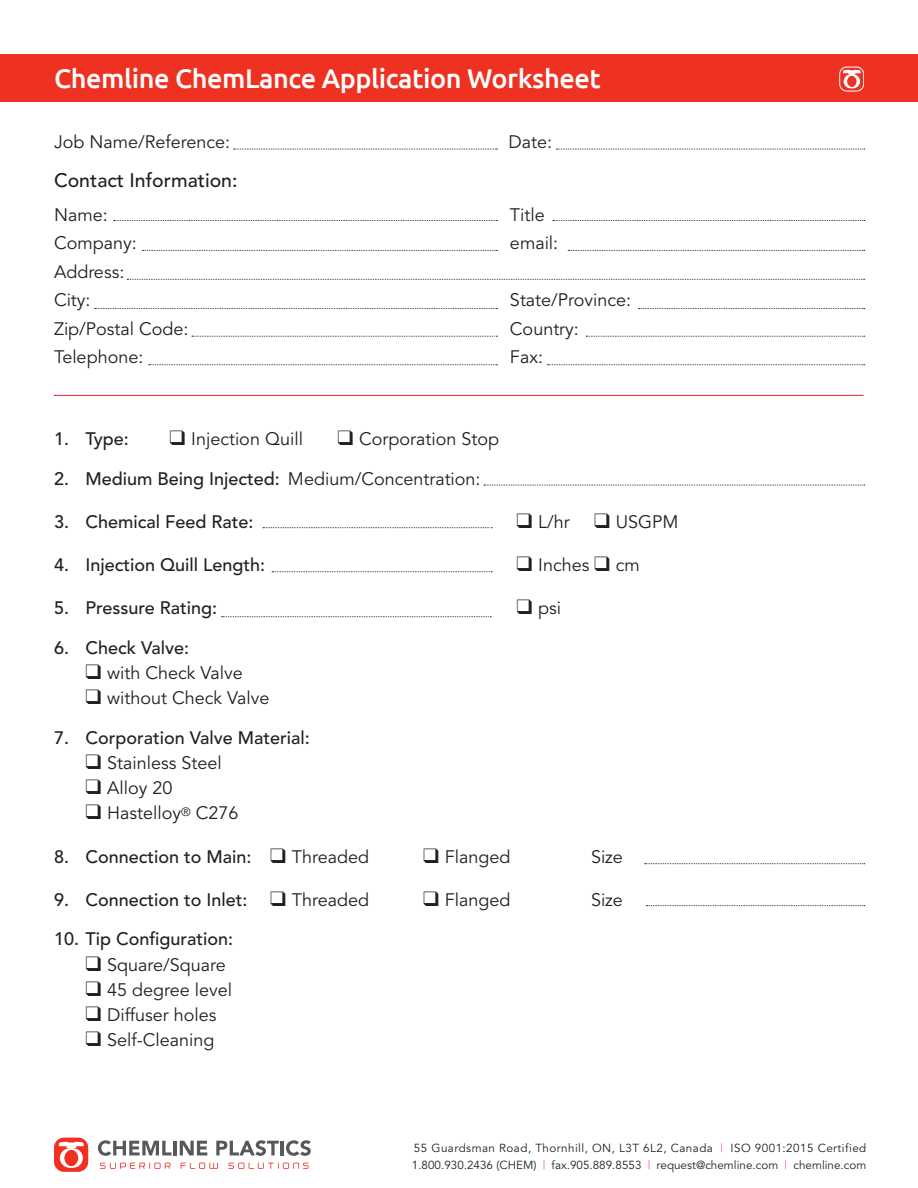
<style>
.page{position:relative;width:918px;height:1188px;background:#fff}
.page>*{position:absolute;margin:0;border:0;box-sizing:border-box;transform-origin:0 0}
.Header_on_thin_Red{font:500 27px "Ubuntu";letter-spacing:-.015em;color:#fff}
.t1{font:500 19.5px "Avenir LT Std";color:#231f20}
.t2{font:18px "Avenir LT Std";color:#231f20}
.t3{font:500 18px "Avenir LT Std";color:#231f20}
.t4{font:11.7px "Avenir LT Std";letter-spacing:.005em;color:#231f20}
.t5{font:11.7px "Avenir LT Std";letter-spacing:.04em;color:#231f20}
.s1{font-weight:400}
.s2{font-size:9px;color:#ef3122}
</style>
<div class="page">
<div style="left:0;top:54px;width:918px;height:48px;background:#ef3122"></div>
<svg style="left:840px;top:67px;width:24px;height:24px"></svg>
<div style="left:839px;top:67px;width:25px;height:24px;border:1px solid #fff;border-radius:7px"></div>
<svg style="left:843px;top:70px;width:17px;height:18px"></svg>
<svg style="left:484px;top:485px;width:381px;height:1px"></svg>
<svg style="left:263px;top:527px;width:229px;height:1px"></svg>
<svg style="left:645px;top:863px;width:220px;height:1px"></svg>
<hr style="left:54px;top:395px;width:809px;height:1px;background:#e91a2c">
<svg style="left:114px;top:220px;width:384px;height:1px"></svg>
<svg style="left:142px;top:250px;width:356px;height:1px"></svg>
<svg style="left:95px;top:308px;width:403px;height:1px"></svg>
<svg style="left:192px;top:336px;width:306px;height:1px"></svg>
<svg style="left:638px;top:308px;width:227px;height:1px"></svg>
<svg style="left:234px;top:149px;width:264px;height:1px"></svg>
<svg style="left:556px;top:149px;width:309px;height:1px"></svg>
<svg style="left:127px;top:279px;width:738px;height:1px"></svg>
<svg style="left:553px;top:220px;width:312px;height:1px"></svg>
<svg style="left:568px;top:250px;width:297px;height:1px"></svg>
<svg style="left:586px;top:336px;width:279px;height:1px"></svg>
<svg style="left:149px;top:364px;width:349px;height:1px"></svg>
<svg style="left:547px;top:364px;width:318px;height:1px"></svg>
<svg style="left:272px;top:571px;width:220px;height:1px"></svg>
<svg style="left:222px;top:616px;width:269px;height:1px"></svg>
<svg style="left:646px;top:905px;width:219px;height:1px"></svg>
<div style="left:54px;top:1138px;width:34px;height:34px;background:#ef3122;border-radius:10px"></div>
<svg style="left:59px;top:1142px;width:24px;height:25px"></svg>
<svg style="left:98px;top:1140px;width:74px;height:16px"></svg>
<hr style="left:173px;top:1141px;width:4px;height:14px;background:#57585a">
<svg style="left:180px;top:1141px;width:27px;height:14px"></svg>
<svg style="left:216px;top:1140px;width:63px;height:16px"></svg>
<hr style="left:281px;top:1141px;width:3px;height:14px;background:#57585a">
<svg style="left:286px;top:1140px;width:25px;height:16px"></svg>
<svg style="left:100px;top:1163px;width:71px;height:6px"></svg>
<svg style="left:181px;top:1163px;width:37px;height:6px"></svg>
<svg style="left:228px;top:1163px;width:81px;height:6px"></svg>
<p class="Header_on_thin_Red" style="left:54px;top:62px;width:548px">Chemline ChemLance Application Worksheet</p>
<p class="t2" style="left:54px;top:131px;width:178px">Job Name/Reference:</p>
<p class="t2" style="left:508px;top:131px;width:45px">Date:</p>
<p class="t1" style="left:54px;top:169px;width:185px">Contact Information:</p>
<p class="t2" style="left:54px;top:204px;width:55px">Name:</p>
<p class="t2" style="left:510px;top:204px;width:36px">Title</p>
<p class="t2" style="left:54px;top:233px;width:84px">Company:</p>
<p class="t2" style="left:510px;top:233px;width:50px">email:</p>
<p class="t2" style="left:54px;top:261px;width:72px">Address:</p>
<p class="t2" style="left:54px;top:290px;width:38px">City:</p>
<p class="t2" style="left:510px;top:290px;width:123px">State/Province:</p>
<p class="t2" style="left:54px;top:318px;width:136px">Zip/Postal Code:</p>
<p class="t2" style="left:510px;top:318px;width:70px">Country:</p>
<p class="t2" style="left:54px;top:347px;width:91px">Telephone:</p>
<p class="t2" style="left:510px;top:347px;width:35px">Fax:</p>
<p class="t3" style="left:54px;top:428px;width:76px">1. Type:</p>
<p class="t2" style="left:170px;top:428px;width:135px">❑ Injection Quill</p>
<p class="t2" style="left:338px;top:428px;width:163px">❑ Corporation Stop</p>
<p class="t3" style="left:54px;top:468px;width:428px">2. Medium Being Injected: <span class="s1">Medium/Concentration:</span></p>
<p class="t3" style="left:54px;top:511px;width:201px">3. Chemical Feed Rate:</p>
<p class="t2" style="left:517px;top:511px;width:163px">❑ L/hr ❑ USGPM</p>
<p class="t3" style="left:54px;top:554px;width:213px">4. Injection Quill Length:</p>
<p class="t2" style="left:517px;top:554px;width:125px">❑ Inches ❑ cm</p>
<p class="t3" style="left:54px;top:598px;width:165px">5. Pressure Rating:</p>
<p class="t2" style="left:517px;top:598px;width:46px">❑ psi</p>
<p class="t3" style="left:54px;top:637px;width:137px">6. Check Valve:</p>
<p class="t2" style="left:86px;top:662px;width:159px">❑ with Check Valve</p>
<p class="t2" style="left:86px;top:688px;width:186px">❑ without Check Valve</p>
<p class="t3" style="left:54px;top:727px;width:257px">7. Corporation Valve Material:</p>
<p class="t2" style="left:86px;top:752px;width:138px">❑ Stainless Steel</p>
<p class="t2" style="left:86px;top:778px;width:89px">❑ Alloy 20</p>
<p class="t2" style="left:86px;top:803px;width:155px">❑ Hastelloy<sup>®</sup> C276</p>
<p class="t3" style="left:54px;top:846px;width:317px">8. Connection to Main: ❑ <span class="s1">Threaded</span></p>
<p class="t2" style="left:423px;top:846px;width:89px">❑ Flanged</p>
<p class="t2" style="left:591px;top:846px;width:34px">Size</p>
<p class="t3" style="left:54px;top:889px;width:317px">9. Connection to Inlet: ❑ <span class="s1">Threaded</span></p>
<p class="t2" style="left:423px;top:889px;width:89px">❑ Flanged</p>
<p class="t2" style="left:591px;top:889px;width:34px">Size</p>
<p class="t3" style="left:54px;top:929px;width:181px">10. Tip Configuration:</p>
<p class="t2" style="left:86px;top:954px;width:142px">❑ Square/Square</p>
<p class="t2" style="left:86px;top:979px;width:148px">❑ 45 degree level</p>
<p class="t2" style="left:86px;top:1004px;width:133px">❑ Diffuser holes</p>
<p class="t2" style="left:86px;top:1030px;width:131px">❑ Self-Cleaning</p>
<p class="t5" style="left:414px;top:1141px;width:454px">55 Guardsman Road, Thornhill, ON, L3T 6L2, Canada <span class="s2">|</span> ISO 9001:2015 Certified</p>
<p class="t4" style="left:412px;top:1158px;width:456px">1.800.930.2436 (CHEM) <span class="s2">|</span> fax.905.889.8553 <span class="s2">|</span> request@chemline.com <span class="s2">|</span> chemline.com</p>
</div>
